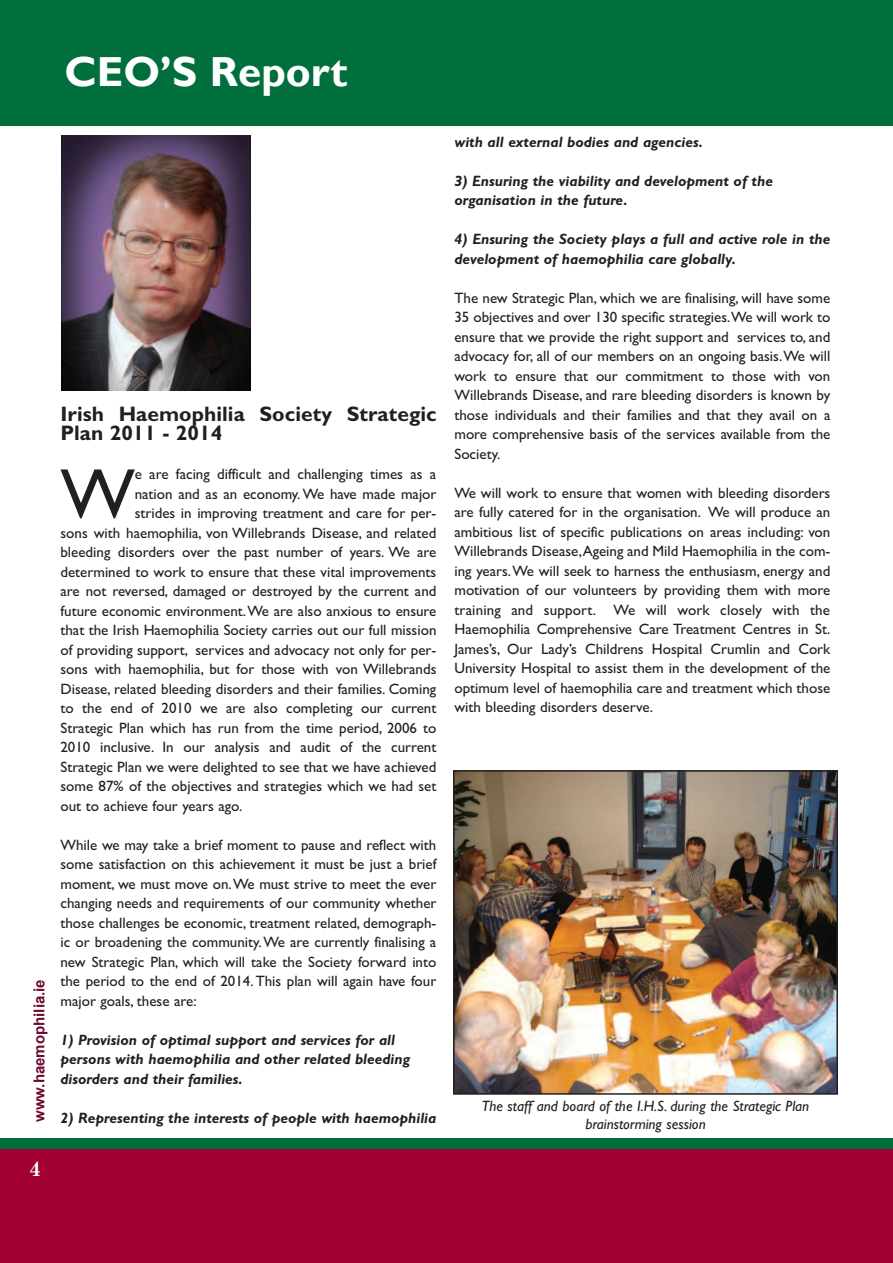
<style>
.page{position:relative;width:893px;height:1263px;background:#fff}
.page>*{position:absolute;margin:0;border:0;box-sizing:border-box;transform-origin:0 0}
.t1{font:71.4px "Gill Sans";color:#231f20}
.t2{font:700 42px "Gill Sans";color:#fff}
.t3{font:700 36px "Gill Sans";color:#fff}
.t4{font:700 21px/19.5px "Gill Sans";letter-spacing:.005em;color:#231f20}
.t5{font:15px/19.5px "Gill Sans";color:#231f20;text-align:justify}
.t6{font:italic 700 15px/19.5px "Gill Sans";color:#231f20}
.t7{font:italic 15px/18px "Gill Sans";color:#231f20;text-align:center}
.t8{font:700 15px "Arial";color:#6c0932}
</style>
<div class="page">
<div style="left:0;top:1148px;width:893px;height:115px;background:#a40133"></div>
<div style="left:0;top:1138px;width:893px;height:10px;background:#006f3c"></div>
<div style="left:0;top:0;width:893px;height:126px;background:#006f3c"></div>
<img style="left:61px;top:135px;width:777px;height:960px">
<h2 class="t2" style="left:65px;top:47px;width:285px">CEO’S Report</h2>
<h3 class="t3" style="left:55px;top:57px;width:138px">Contact</h3>
<p class="t8" style="left:31px;top:1122px;width:144px;rotate:-90deg">www.haemophilia.ie</p>
<h3 class="t4" style="left:60px;top:404px;width:378px">Irish Haemophilia Society Strategic<br>Plan 2011 - 2014</h3>
<h1 class="t1" style="left:60px;top:452px;width:76px">W</h1>
<p class="t5" style="left:135px;top:464px;width:303px">e are facing difficult and challenging times as a</p>
<p class="t5" style="left:135px;top:484px;width:303px">nation and as an economy. We have made major</p>
<p class="t5" style="left:135px;top:503px;width:303px">strides in improving treatment and care for per-</p>
<p class="t5" style="left:60px;top:523px;width:377px">sons with haemophilia, von Willebrands Disease, and related</p>
<p class="t5" style="left:60px;top:542px;width:377px">bleeding disorders over the past number of years. We are</p>
<p class="t5" style="left:60px;top:562px;width:377px">determined to work to ensure that these vital improvements</p>
<p class="t5" style="left:60px;top:581px;width:377px">are not reversed, damaged or destroyed by the current and</p>
<p class="t5" style="left:60px;top:601px;width:377px">future economic environment.We are also anxious to ensure</p>
<p class="t5" style="left:60px;top:620px;width:377px">that the Irish Haemophilia Society carries out our full mission</p>
<p class="t5" style="left:60px;top:640px;width:377px">of providing support, services and advocacy not only for per-</p>
<p class="t5" style="left:60px;top:659px;width:377px">sons with haemophilia, but for those with von Willebrands</p>
<p class="t5" style="left:60px;top:679px;width:377px">Disease, related bleeding disorders and their families. Coming</p>
<p class="t5" style="left:60px;top:698px;width:377px">to the end of 2010 we are also completing our current</p>
<p class="t5" style="left:60px;top:718px;width:377px">Strategic Plan which has run from the time period, 2006 to</p>
<p class="t5" style="left:60px;top:737px;width:377px">2010 inclusive. In our analysis and audit of the current</p>
<p class="t5" style="left:60px;top:757px;width:377px">Strategic Plan we were delighted to see that we have achieved</p>
<p class="t5" style="left:60px;top:776px;width:377px">some 87% of the objectives and strategies which we had set</p>
<p class="t5" style="left:60px;top:796px;width:183px">out to achieve four years ago.</p>
<p class="t5" style="left:60px;top:835px;width:377px">While we may take a brief moment to pause and reflect with some satisfaction on this achievement it must be just a brief moment, we must move on.We must strive to meet the ever changing needs and requirements of our community whether those challenges be economic, treatment related, demograph&shy;ic or broadening the community.We are currently finalising a new Strategic Plan, which will take the Society forward into the period to the end of 2014. This plan will again have four major goals, these are:</p>
<p class="t6" style="left:60px;top:1030px;width:351px">1) Provision of optimal support and services for all persons with haemophilia and other related bleeding disorders and their families.</p>
<p class="t6" style="left:60px;top:1108px;width:377px">2) Representing the interests of people with haemophilia</p>
<p class="t6" style="left:454px;top:132px;width:250px">with all external bodies and agencies.</p>
<p class="t6" style="left:454px;top:171px;width:320px">3) Ensuring the viability and development of the organisation in the future.</p>
<p class="t6" style="left:454px;top:229px;width:377px">4) Ensuring the Society plays a full and active role in the development of haemophilia care globally.</p>
<p class="t5" style="left:454px;top:288px;width:377px">The new Strategic Plan, which we are finalising, will have some 35 objectives and over 130 specific strategies.We will work to ensure that we provide the right support and services to, and advocacy for, all of our members on an ongoing basis.We will work to ensure that our commitment to those with von Willebrands Disease, and rare bleeding disorders is known by those individuals and their families and that they avail on a more comprehensive basis of the services available from the Society.</p>
<p class="t5" style="left:454px;top:483px;width:377px">We will work to ensure that women with bleeding disorders are fully catered for in the organisation. We will produce an ambitious list of specific publications on areas including: von Willebrands Disease,Ageing and Mild Haemophilia in the com&shy;ing years.We will seek to harness the enthusiasm, energy and motivation of our volunteers by providing them with more training and support. We will work closely with the Haemophilia Comprehensive Care Treatment Centres in St.<br>James’s, Our Lady’s Childrens Hospital Crumlin and Cork University Hospital to assist them in the development of the optimum level of haemophilia care and treatment which those with bleeding disorders deserve.</p>
<p class="t7" style="left:482px;top:1097px;width:329px">The staff and board of the I.H.S. during the Strategic Plan brainstorming session</p>
</div>
